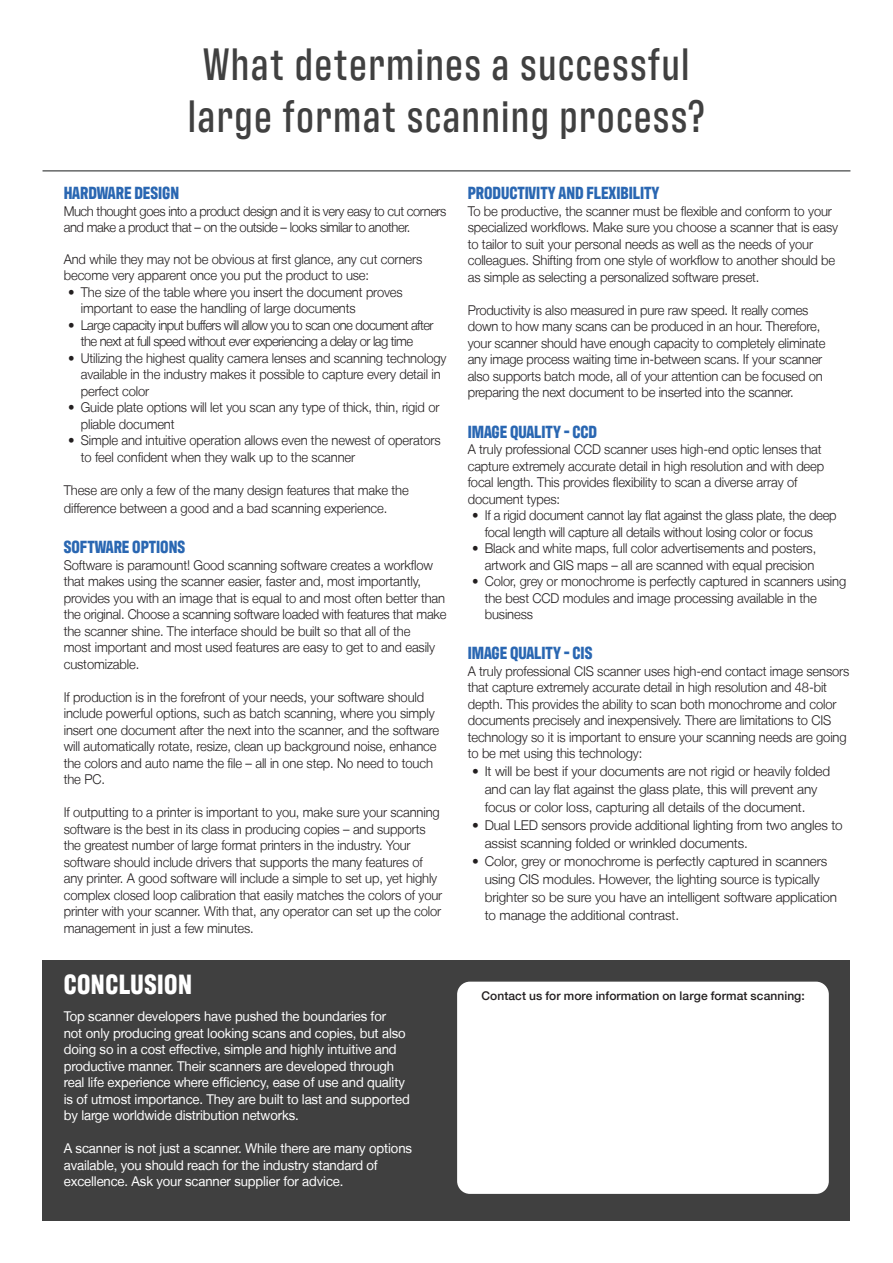
<style>
.page{position:relative;width:893px;height:1263px;background:#fff}
.page>*{position:absolute;margin:0;border:0;box-sizing:border-box;transform-origin:0 0}
.t1{font:500 46.5px "Antarctican Headline";letter-spacing:.04em;color:#404040}
.Box_headline_white{font:700 28.5px "Antarctican Headline";letter-spacing:.02em;color:#fff}
.Headline_small_p2{font:700 18px "Antarctican Headline";color:#2a67b2}
.Copy_p2{font:300 13.5px/16.5px "Helvetica Neue LT";letter-spacing:-.01em;color:#231f20;scale:.96 1}
.Copy_p2_white{font:13.5px/16.5px "Helvetica Neue LT";letter-spacing:-.01em;color:#fff}
.Copy_p2-2{font:300 13.5px/18px "Helvetica Neue LT";letter-spacing:-.01em;color:#231f20}
.Copy_p2_bullets{font:300 13.5px/16.5px "Helvetica Neue LT";letter-spacing:-.01em;color:#231f20;scale:.96 1}
.Copy_p2-3{font:300 13.5px/16.5px "Helvetica Neue LT";letter-spacing:-.04em;color:#231f20;text-align:center;scale:.96 1}
.Copy_p2-4{font:300 13.5px/16.5px "Helvetica Neue LT";letter-spacing:-.035em;color:#231f20;scale:.96 1}
.t2{font:500 12px "Helvetica Neue LT";letter-spacing:.005em;color:#231f20}
</style>
<div class="page">
<hr style="left:43px;top:170px;width:807px;height:2px;background:#656767">
<div style="left:43px;top:960px;width:807px;height:260px;background:#404040"></div>
<div style="left:457px;top:982px;width:372px;height:212px;background:#fff;border-radius:13px"></div>
<p class="t1" style="left:204px;top:32px;width:487px">What determines a successful</p>
<p class="t1" style="left:188px;top:84px;width:518px">large format scanning process?</p>
<p class="Headline_small_p2" style="left:64px;top:180px;width:117px">HARDWARE DESIGN</p>
<p class="Copy_p2-4" style="left:64px;top:203px;width:400px">Much thought goes into a product design and it is very easy to cut corners and make a product that – on the outside – looks similar to another.</p>
<p class="Copy_p2" style="left:64px;top:251px;width:375px">And while they may not be obvious at first glance, any cut corners become very apparent once you put the product to use:</p>
<p class="Copy_p2" style="left:81px;top:284px;width:337px;text-indent:-13px">• The size of the table where you insert the document proves important to ease the handling of large documents</p>
<p class="Copy_p2-3" style="left:68px;top:317px;width:382px">• Large capacity input buffers will allow you to scan one document after the next at full speed without ever experiencing a delay or lag time</p>
<p class="Copy_p2" style="left:81px;top:350px;width:382px;text-indent:-13px">• Utilizing the highest quality camera lenses and scanning technology available in the industry makes it possible to capture every detail in perfect color</p>
<p class="Copy_p2" style="left:81px;top:399px;width:375px;text-indent:-13px">• Guide plate options will let you scan any type of thick, thin, rigid or pliable document</p>
<p class="Copy_p2" style="left:81px;top:432px;width:376px;text-indent:-13px">• Simple and intuitive operation allows even the newest of operators to feel confident when they walk up to the scanner</p>
<p class="Copy_p2" style="left:64px;top:481px;width:361px;line-height:18px">These are only a few of the many design features that make the difference between a good and a bad scanning experience.</p>
<p class="Headline_small_p2" style="left:64px;top:534px;width:123px">SOFTWARE OPTIONS</p>
<p class="Copy_p2" style="left:64px;top:556px;width:400px">Software is paramount! Good scanning software creates a workflow that makes using the scanner easier, faster and, most importantly, provides you with an image that is equal to and most often better than the original. Choose a scanning software loaded with features that make the scanner shine. The interface should be built so that all of the<br>most important and most used features are easy to get to and easily customizable.</p>
<p class="Copy_p2" style="left:64px;top:688px;width:393px">If production is in the forefront of your needs, your software should include powerful options, such as batch scanning, where you simply insert one document after the next into the scanner, and the software will automatically rotate, resize, clean up background noise, enhance the colors and auto name the file – all in one step. No need to touch the PC.</p>
<p class="Copy_p2" style="left:64px;top:804px;width:396px">If outputting to a printer is important to you, make sure your scanning software is the best in its class in producing copies – and supports the greatest number of large format printers in the industry. Your software should include drivers that supports the many features of any printer. A good software will include a simple to set up, yet highly complex closed loop calibration that easily matches the colors of your printer with your scanner. With that, any operator can set up the color management in just a few minutes.</p>
<p class="Box_headline_white" style="left:64px;top:963px;width:130px">CONCLUSION</p>
<p class="Copy_p2_white" style="left:64px;top:1008px;width:348px">Top scanner developers have pushed the boundaries for<br>not only producing great looking scans and copies, but also doing so in a cost effective, simple and highly intuitive and productive manner. Their scanners are developed through real life experience where efficiency, ease of use and quality is of utmost importance. They are built to last and supported by large worldwide distribution networks.</p>
<p class="Copy_p2_white" style="left:64px;top:1140px;width:350px">A scanner is not just a scanner. While there are many options available, you should reach for the industry standard of excellence. Ask your scanner supplier for advice.</p>
<p class="Headline_small_p2" style="left:468px;top:180px;width:193px">PRODUCTIVITY AND FLEXIBILITY</p>
<p class="Copy_p2" style="left:468px;top:203px;width:387px">To be productive, the scanner must be flexible and conform to your specialized workflows. Make sure you choose a scanner that is easy to tailor to suit your personal needs as well as the needs of your colleagues. Shifting from one style of workflow to another should be as simple as selecting a personalized software preset.</p>
<p class="Copy_p2" style="left:468px;top:302px;width:374px">Productivity is also measured in pure raw speed. It really comes down to how many scans can be produced in an hour. Therefore, your scanner should have enough capacity to completely eliminate any image process waiting time in-between scans. If your scanner also supports batch mode, all of your attention can be focused on preparing the next document to be inserted into the scanner.</p>
<p class="Headline_small_p2" style="left:468px;top:419px;width:131px">IMAGE QUALITY - CCD</p>
<p class="Copy_p2" style="left:468px;top:441px;width:373px">A truly professional CCD scanner uses high-end optic lenses that capture extremely accurate detail in high resolution and with deep focal length. This provides flexibility to scan a diverse array of document types:</p>
<p class="Copy_p2" style="left:485px;top:507px;width:368px;text-indent:-13px">• If a rigid document cannot lay flat against the glass plate, the deep focal length will capture all details without losing color or focus</p>
<p class="Copy_p2" style="left:472px;top:540px;width:360px;text-align:right">• Black and white maps, full color advertisements and posters, artwork and GIS maps – all are scanned with equal precision</p>
<p class="Copy_p2" style="left:485px;top:573px;width:378px;text-indent:-13px">• Color, grey or monochrome is perfectly captured in scanners using the best CCD modules and image processing available in the business</p>
<p class="Headline_small_p2" style="left:468px;top:640px;width:126px">IMAGE QUALITY - CIS</p>
<p class="Copy_p2_bullets" style="left:468px;top:663px;width:399px">A truly professional CIS scanner uses high-end contact image sensors that capture extremely accurate detail in high resolution and 48-bit depth. This provides the ability to scan both monochrome and color documents precisely and inexpensively. There are limitations to CIS technology so it is important to ensure your scanning needs are going to be met using this technology:</p>
<p class="Copy_p2-2" style="left:485px;top:762px;width:347px;text-indent:-13px">• It will be best if your documents are not rigid or heavily folded and can lay flat against the glass plate, this will prevent any focus or color loss, capturing all details of the document.</p>
<p class="Copy_p2-2" style="left:485px;top:816px;width:359px;text-indent:-13px">• Dual LED sensors provide additional lighting from two angles to assist scanning folded or wrinkled documents.</p>
<p class="Copy_p2-2" style="left:485px;top:852px;width:354px;text-indent:-13px">• Color, grey or monochrome is perfectly captured in scanners using CIS modules. However, the lighting source is typically brighter so be sure you have an intelligent software application to manage the additional contrast.</p>
<p class="t2" style="left:481px;top:989px;width:325px">Contact us for more information on large format scanning:</p>
</div>
